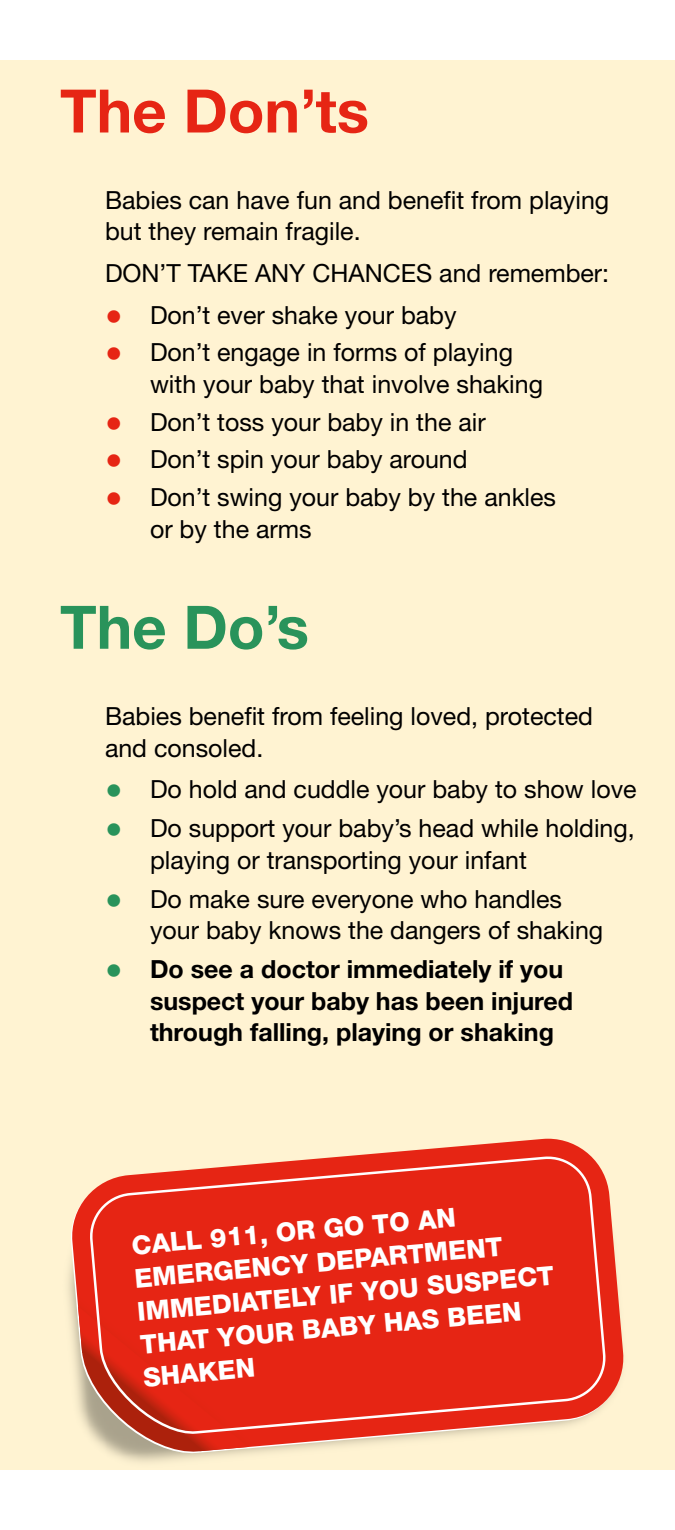
<style>
.page{position:relative;width:675px;height:1530px;background:#fff}
.page>*{position:absolute;margin:0;border:0;box-sizing:border-box;transform-origin:0 0}
.t1{font:700 60px "Helvetica Neue LT Std";color:#e62514}
.t2{font:700 60px "Helvetica Neue LT Std";color:#29935b}
.t3{font:800 26.25px/33px "Helvetica Neue LT Std";color:#fff}
.t4{font:25px/31.5px "Helvetica Neue LT Std";color:#000}
.t5{font:700 25px/31.5px "Helvetica Neue LT Std";color:#000}
.s1{font-size:35px;color:#e62514}
.s2{font-size:35px;color:#29935b}
.s3{font-weight:400;font-size:35px;color:#29935b}
</style>
<div class="page">
<div style="left:0;top:60px;width:675px;height:1410px;background:#fff3d2"></div>
<svg style="left:69px;top:1139px;width:555px;height:317px"></svg>
<svg style="left:78px;top:1306px;width:170px;height:145px"></svg>
<svg style="left:87px;top:1153px;width:522px;height:285px"></svg>
<h1 class="t1" style="left:60px;top:74px;width:311px">The Don’ts</h1>
<p class="t4" style="left:105px;top:184px;width:506px">Babies can have fun and benefit from playing but they remain fragile.</p>
<p class="t4" style="left:105px;top:257px;width:506px">DON’T TAKE ANY CHANCES and remember:</p>
<p class="t4" style="left:105px;top:299px;width:353px"><span class="s1">•</span> Don’t ever shake your baby</p>
<p class="t4" style="left:150px;top:336px;width:395px;text-indent:-45px"><span class="s1">•</span> Don’t engage in forms of playing with your baby that involve shaking</p>
<p class="t4" style="left:105px;top:406px;width:382px"><span class="s1">•</span> Don’t toss your baby in the air</p>
<p class="t4" style="left:105px;top:443px;width:364px"><span class="s1">•</span> Don’t spin your baby around</p>
<p class="t4" style="left:150px;top:481px;width:408px;text-indent:-45px"><span class="s1">•</span> Don’t swing your baby by the ankles or by the arms</p>
<h1 class="t2" style="left:60px;top:590px;width:250px">The Do’s</h1>
<p class="t4" style="left:105px;top:700px;width:490px">Babies benefit from feeling loved, protected and consoled.</p>
<p class="t4" style="left:105px;top:773px;width:533px"><span class="s2">•</span> Do hold and cuddle your baby to show love</p>
<p class="t4" style="left:150px;top:812px;width:486px;text-indent:-45px"><span class="s2">•</span> Do support your baby’s head while holding, playing or transporting your infant</p>
<p class="t4" style="left:150px;top:883px;width:455px;text-indent:-45px"><span class="s2">•</span> Do make sure everyone who handles your baby knows the dangers of shaking</p>
<p class="t5" style="left:150px;top:953px;width:425px;text-indent:-45px"><span class="s3">•</span> Do see a doctor immediately if you suspect your baby has been injured through falling, playing or shaking</p>
<p class="t3" style="left:130px;top:1229px;width:420px;rotate:-5deg">CALL 911, OR GO TO AN<br>EMERGENCY DEPARTMENT<br>IMMEDIATELY IF YOU SUSPECT<br>THAT YOUR BABY HAS BEEN<br>SHAKEN</p>
</div>
